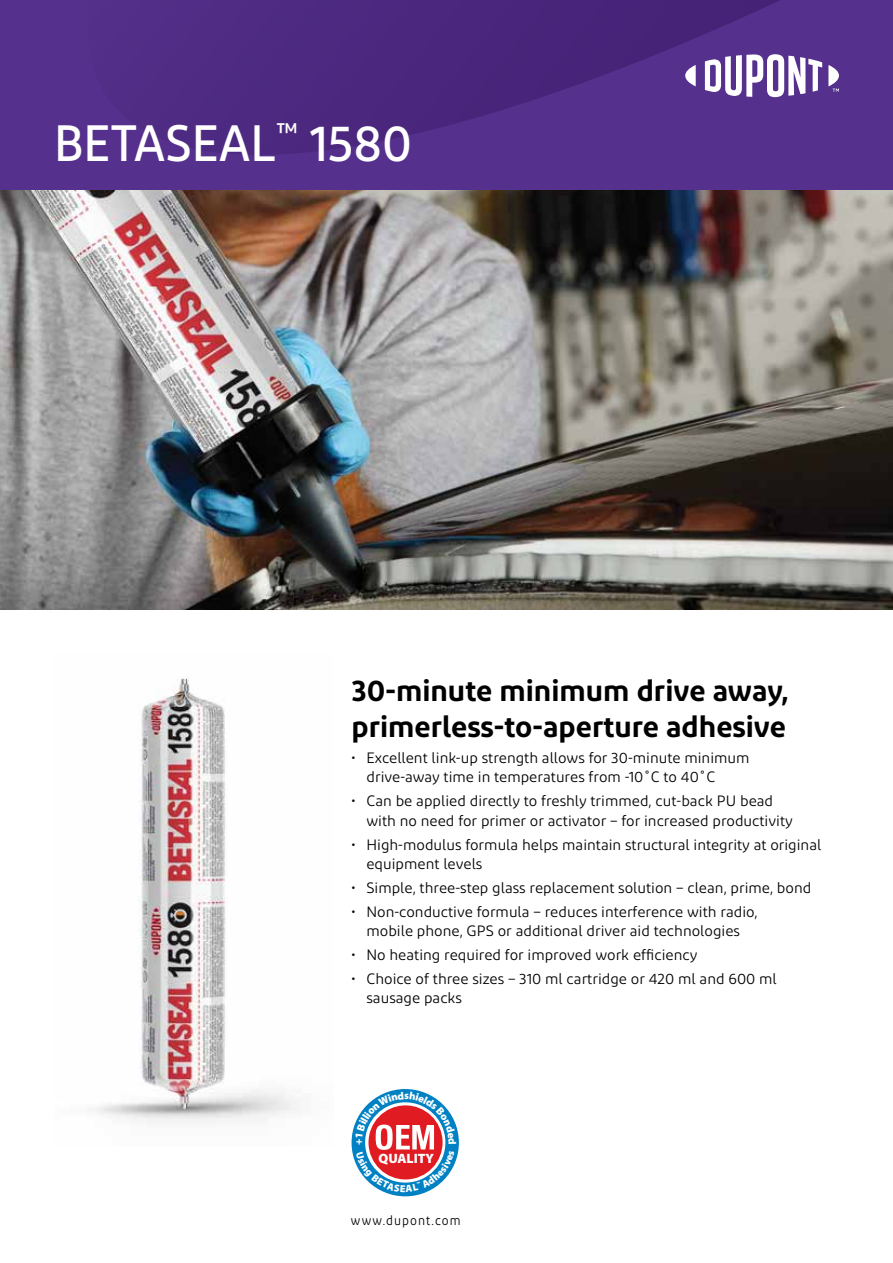
<style>
.page{position:relative;width:893px;height:1263px;background:#fff}
.page>*{position:absolute;margin:0;border:0;box-sizing:border-box;transform-origin:0 0}
.t1{font:500 51px "Diodrum";color:#fff;scale:.95 1}
.t2{font:600 30px/36px "Diodrum";color:#000}
.t3{font:15px/19.5px "Diodrum";color:#000}
.t4{font:13.5px "Diodrum";letter-spacing:.085em;color:#000;scale:.9 1}
.t5{font:900 13.5px "Myriad Pro";color:#fff}
.t6{font:900 10.8px "Myriad Pro";color:#fff}
</style>
<div class="page">
<img style="left:95px;top:678px;width:203px;height:445px">
<img style="left:0;top:189px;width:893px;height:420px">
<div style="left:0;top:0;width:893px;height:189px;background:#55318d"></div>
<svg style="left:84px;top:0;width:697px;height:204px"></svg>
<svg style="left:685px;top:65px;width:11px;height:21px"></svg>
<svg style="left:705px;top:54px;width:117px;height:43px"></svg>
<svg style="left:828px;top:65px;width:11px;height:27px"></svg>
<svg style="left:351px;top:1089px;width:108px;height:108px"></svg>
<h1 class="t1" style="left:54px;top:112px;width:378px">BETASEAL<sup>™</sup> 1580</h1>
<h2 class="t2" style="left:351px;top:671px;width:439px">30-minute minimum drive away, primerless-to-aperture adhesive</h2>
<p class="t3" style="left:366px;top:748px;width:385px;text-indent:-15px">• Excellent link-up strength allows for 30-minute minimum drive-away time in temperatures from -10˚C to 40˚C</p>
<p class="t3" style="left:366px;top:791px;width:428px;text-indent:-15px">• Can be applied directly to freshly trimmed, cut-back PU bead with no need for primer or activator – for increased productivity</p>
<p class="t3" style="left:366px;top:834px;width:456px;text-indent:-15px">• High-modulus formula helps maintain structural integrity at original equipment levels</p>
<p class="t3" style="left:351px;top:878px;width:461px">• Simple, three-step glass replacement solution – clean, prime, bond</p>
<p class="t3" style="left:351px;top:901px;width:408px;text-align:center">• Non-conductive formula – reduces interference with radio, mobile phone, GPS or additional driver aid technologies</p>
<p class="t3" style="left:351px;top:945px;width:347px">• No heating required for improved work efficiency</p>
<p class="t3" style="left:366px;top:968px;width:412px;text-indent:-15px">• Choice of three sizes – 310 ml cartridge or 420 ml and 600 ml sausage packs</p>
<p class="t6" style="left:351px;top:1145px;width:8px;rotate:-90deg">+</p>
<p class="t5" style="left:378px;top:1149px;width:57px">QUALITY</p>
<p class="t4" style="left:351px;top:1212px;width:124px">www.dupont.com</p>
</div>
